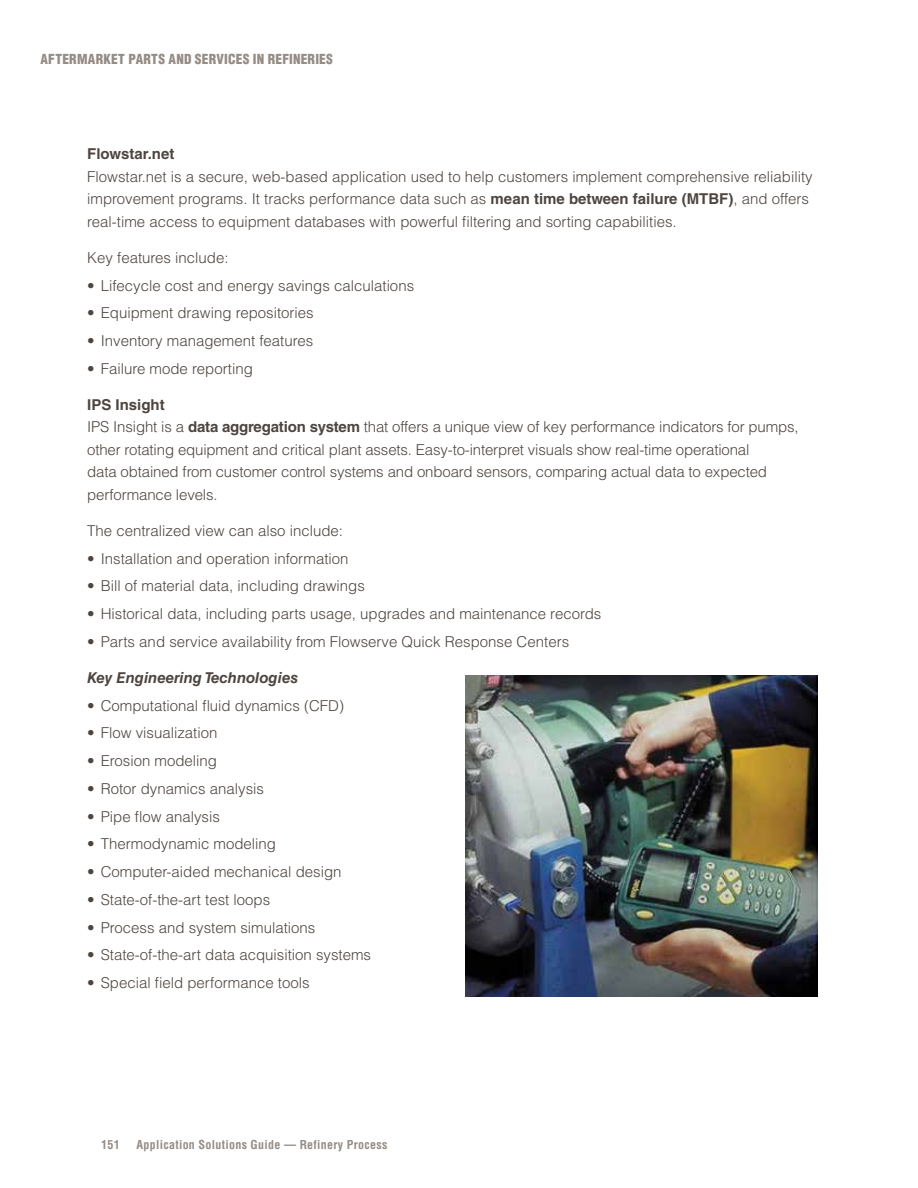
<style>
.page{position:relative;width:918px;height:1188px;background:#fff}
.page>*{position:absolute;margin:0;border:0;box-sizing:border-box;transform-origin:0 0}
.t1{font:300 15px/22.5px "Helvetica LT Std";color:#4e4540}
.t2{font:italic 700 15px "Helvetica LT Std";color:#4e4540}
.t3{font:700 15px "Helvetica LT Std";color:#4e4540}
.t4{font:900 condensed 13.5px "Helvetica LT Std";letter-spacing:.02em;color:#958c85}
.t5{font:700 condensed 12px "Helvetica LT Std";letter-spacing:.025em;color:#958c85}
.s1{font-weight:700}
</style>
<div class="page">
<img style="left:465px;top:675px;width:352px;height:322px">
<p class="t4" style="left:40px;top:50px;width:294px">AFTERMARKET PARTS AND SERVICES IN REFINERIES</p>
<p class="t3" style="left:87px;top:145px;width:89px">Flowstar.net</p>
<p class="t1" style="left:87px;top:165px;width:727px">Flowstar. net is a secure, web-based application used to help customers implement comprehensive reliability improvement programs. It tracks performance data such as <span class="s1">mean time between failure (MTBF)</span>, and offers real-time access to equipment databases with powerful filtering and sorting capabilities.</p>
<p class="t1" style="left:87px;top:246px;width:143px">Key features include:</p>
<p class="t1" style="left:87px;top:274px;width:328px">• Lifecycle cost and energy savings calculations</p>
<p class="t1" style="left:87px;top:302px;width:228px">• Equipment drawing repositories</p>
<p class="t1" style="left:87px;top:329px;width:228px">• Inventory management features</p>
<p class="t1" style="left:87px;top:357px;width:167px">• Failure mode reporting</p>
<p class="t1" style="left:87px;top:393px;width:713px"><span class="s1">IPS Insight<br></span>IPS Insight is a <span class="s1">data aggregation system</span> that offers a unique view of key performance indicators for pumps, other rotating equipment and critical plant assets. Easy-to-interpret visuals show real-time operational<br>data obtained from customer control systems and onboard sensors, comparing actual data to expected performance levels.</p>
<p class="t1" style="left:87px;top:519px;width:257px">The centralized view can also include:</p>
<p class="t1" style="left:87px;top:547px;width:263px">• Installation and operation information</p>
<p class="t1" style="left:87px;top:575px;width:279px">• Bill of material data, including drawings</p>
<p class="t1" style="left:87px;top:602px;width:516px">• Historical data, including parts usage, upgrades and maintenance records</p>
<p class="t1" style="left:87px;top:630px;width:483px">• Parts and service availability from Flowserve Quick Response Centers</p>
<p class="t2" style="left:87px;top:668px;width:212px">Key Engineering Technologies</p>
<p class="t1" style="left:87px;top:694px;width:258px">• Computational fluid dynamics (CFD)</p>
<p class="t1" style="left:87px;top:722px;width:132px">• Flow visualization</p>
<p class="t1" style="left:87px;top:749px;width:131px">• Erosion modeling</p>
<p class="t1" style="left:87px;top:777px;width:178px">• Rotor dynamics analysis</p>
<p class="t1" style="left:87px;top:805px;width:134px">• Pipe flow analysis</p>
<p class="t1" style="left:87px;top:833px;width:190px">• Thermodynamic modeling</p>
<p class="t1" style="left:87px;top:860px;width:256px">• Computer-aided mechanical design</p>
<p class="t1" style="left:87px;top:888px;width:184px">• State-of-the-art test loops</p>
<p class="t1" style="left:87px;top:916px;width:230px">• Process and system simulations</p>
<p class="t1" style="left:87px;top:944px;width:285px">• State-of-the-art data acquisition systems</p>
<p class="t1" style="left:87px;top:971px;width:224px">• Special field performance tools</p>
<p class="t5" style="left:101px;top:1137px;width:20px">151</p>
<p class="t5" style="left:137px;top:1137px;width:252px">Application Solutions Guide — Refinery Process</p>
</div>
